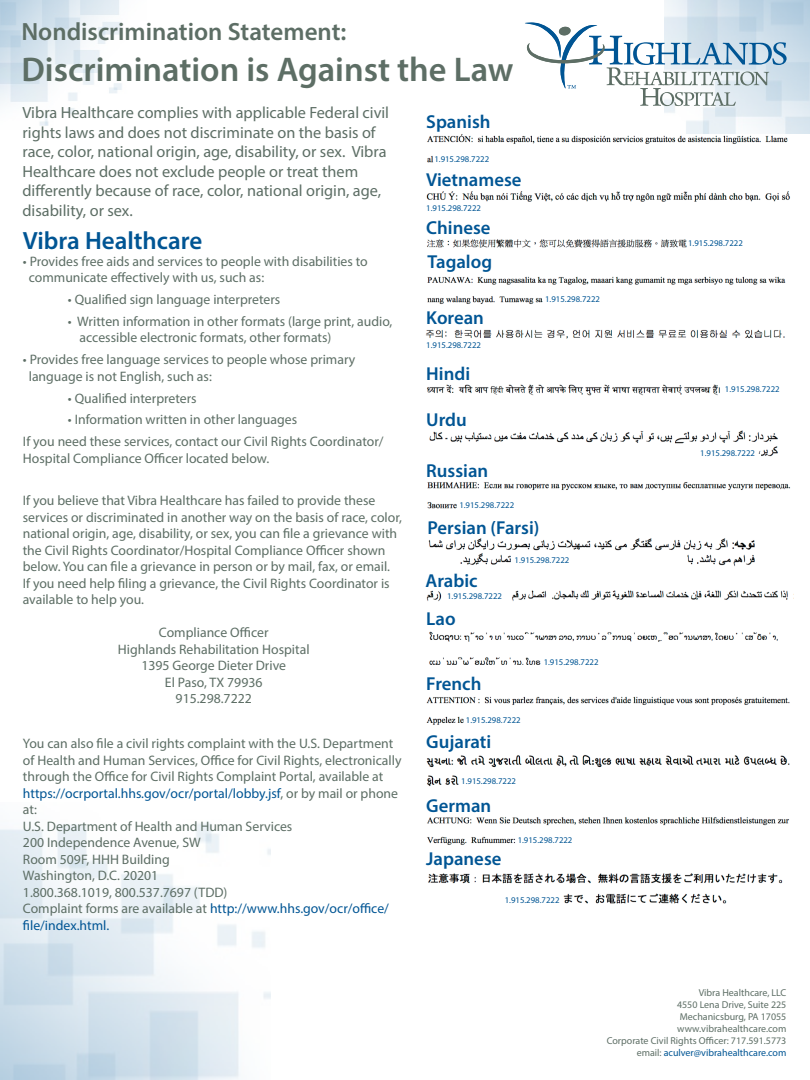
<style>
.page{position:relative;width:810px;height:1080px;background:#fff}
.page>*{position:absolute;margin:0;border:0;box-sizing:border-box;transform-origin:0 0}
.t1{font:600 34.38px "Myriad Pro";color:#5d6e65}
.t2{font:600 25px "Myriad Pro";color:#5d6e65}
.t3{font:600 25px "Myriad Pro";color:#005594}
.t4{font:600 18.75px "Myriad Pro";color:#005594}
.t5{font:16.25px/19.5px "Myriad Pro";color:#5d6e65}
.t6{font:13.75px/16.5px "Myriad Pro";color:#5d6e65}
.t7{font:13.75px/16.5px "Myriad Pro";color:#005594}
.t8{font:10px "Myriad Pro";color:#5d6e65}
.t9{font:10px "Myriad Pro";color:#005594}
.t10{font:8.75px "Myriad Pro";color:#005594}
.s1{color:#005594}
.s2{color:#5d6e65}
</style>
<div class="page">
<img style="left:427px;top:276px;width:359px;height:28px">
<img style="left:0;top:0;width:122px;height:126px">
<img style="left:427px;top:133px;width:365px;height:30px">
<img style="left:427px;top:239px;width:260px;height:9px">
<img style="left:426px;top:191px;width:365px;height:11px">
<img style="left:428px;top:538px;width:327px;height:29px">
<img style="left:425px;top:329px;width:360px;height:10px">
<img style="left:427px;top:384px;width:293px;height:12px">
<img style="left:429px;top:430px;width:349px;height:27px">
<div style="left:684px;top:454px;width:77px;height:18px;background:#fff"></div>
<img style="left:427px;top:482px;width:364px;height:27px">
<img style="left:426px;top:590px;width:368px;height:12px">
<img style="left:429px;top:631px;width:349px;height:34px">
<img style="left:426px;top:696px;width:364px;height:29px">
<img style="left:426px;top:755px;width:364px;height:32px">
<img style="left:427px;top:817px;width:363px;height:28px">
<img style="left:428px;top:873px;width:355px;height:31px">
<img style="left:664px;top:0;width:146px;height:133px">
<div style="left:672px;top:290px;width:109px;height:14px;background:#fff"></div>
<svg style="left:525px;top:22px;width:262px;height:84px"></svg>
<p class="t2" style="left:21px;top:16px;width:327px">Nondiscrimination Statement:</p>
<p class="t1" style="left:21px;top:48px;width:494px">Discrimination is Against the Law</p>
<p class="t5" style="left:22px;top:103px;width:368px">Vibra Healthcare complies with applicable Federal civil rights laws and does not discriminate on the basis of race, color, national origin, age, disability, or sex. Vibra Healthcare does not exclude people or treat them differently because of race, color, national origin, age, disability, or sex.</p>
<p class="t3" style="left:23px;top:225px;width:181px">Vibra Healthcare</p>
<p class="t6" style="left:29px;top:252px;width:341px;text-indent:-6px">• Provides free aids and services to people with disabilities to communicate effectively with us, such as:</p>
<p class="t6" style="left:68px;top:291px;width:214px">• Qualified sign language interpreters</p>
<p class="t6" style="left:80px;top:313px;width:314px;text-indent:-12px">• Written information in other formats (large print, audio, accessible electronic formats, other formats)</p>
<p class="t6" style="left:29px;top:351px;width:328px;text-indent:-6px">• Provides free language services to people whose primary language is not English, such as:</p>
<p class="t6" style="left:68px;top:389px;width:130px">• Qualified interpreters</p>
<p class="t6" style="left:68px;top:411px;width:231px">• Information written in other languages</p>
<p class="t6" style="left:23px;top:433px;width:362px">If you need these services, contact our Civil Rights Coordinator/<br>Hospital Compliance Officer located below.</p>
<p class="t6" style="left:23px;top:492px;width:381px">If you believe that Vibra Healthcare has failed to provide these services or discriminated in another way on the basis of race, color, national origin, age, disability, or sex, you can file a grievance with the Civil Rights Coordinator/Hospital Compliance Officer shown below. You can file a grievance in person or by mail, fax, or email.<br>If you need help filing a grievance, the Civil Rights Coordinator is available to help you.</p>
<p class="t6" style="left:159px;top:624px;width:111px">Compliance Officer</p>
<p class="t6" style="left:118px;top:641px;width:193px">Highlands Rehabilitation Hospital</p>
<p class="t6" style="left:141px;top:657px;width:146px">1395 George Dieter Drive</p>
<p class="t6" style="left:165px;top:674px;width:99px">El Paso, TX 79936</p>
<p class="t6" style="left:176px;top:690px;width:78px">915.298.7222</p>
<p class="t6" style="left:23px;top:735px;width:380px">You can also file a civil rights complaint with the U.S. Department of Health and Human Services, Office for Civil Rights, electronically through the Office for Civil Rights Complaint Portal, available at <span class="s1">https://ocrportal.hhs.gov/ocr/portal/lobby.jsf</span>, or by mail or phone at:</p>
<p class="t6" style="left:23px;top:818px;width:271px">U.S. Department of Health and Human Services</p>
<p class="t6" style="left:23px;top:834px;width:179px">200 Independence Avenue, SW</p>
<p class="t6" style="left:23px;top:851px;width:148px">Room 509F, HHH Building</p>
<p class="t6" style="left:23px;top:867px;width:137px">Washington, D.C. 20201</p>
<p class="t6" style="left:23px;top:884px;width:206px">1.800.368.1019, 800.537.7697 (TDD)</p>
<p class="t7" style="left:23px;top:900px;width:368px"><span class="s2">Complaint forms are available at</span> http://www.hhs.gov/ocr/office/ file/index.html.</p>
<p class="t4" style="left:426px;top:110px;width:66px">Spanish</p>
<p class="t10" style="left:434px;top:153px;width:56px">1.915.298.7222</p>
<p class="t4" style="left:426px;top:168px;width:97px">Vietnamese</p>
<p class="t10" style="left:426px;top:203px;width:56px">1.915.298.7222</p>
<p class="t4" style="left:426px;top:216px;width:66px">Chinese</p>
<p class="t4" style="left:428px;top:250px;width:66px">Tagalog</p>
<p class="t10" style="left:545px;top:294px;width:56px">1.915.298.7222</p>
<p class="t4" style="left:426px;top:306px;width:59px">Korean</p>
<p class="t10" style="left:426px;top:340px;width:56px">1.915.298.7222</p>
<p class="t4" style="left:426px;top:362px;width:45px">Hindi</p>
<p class="t4" style="left:426px;top:408px;width:42px">Urdu</p>
<p class="t4" style="left:426px;top:459px;width:64px">Russian</p>
<p class="t10" style="left:459px;top:499px;width:56px">1.915.298.7222</p>
<p class="t4" style="left:428px;top:516px;width:113px">Persian (Farsi)</p>
<p class="t10" style="left:515px;top:555px;width:56px">1.915.298.7222</p>
<p class="t4" style="left:426px;top:569px;width:54px">Arabic</p>
<p class="t10" style="left:447px;top:591px;width:56px">1.915.298.7222</p>
<p class="t4" style="left:426px;top:606px;width:31px">Lao</p>
<p class="t10" style="left:544px;top:657px;width:56px">1.915.298.7222</p>
<p class="t4" style="left:426px;top:672px;width:57px">French</p>
<p class="t10" style="left:466px;top:714px;width:56px">1.915.298.7222</p>
<p class="t4" style="left:426px;top:730px;width:67px">Gujarati</p>
<p class="t10" style="left:461px;top:776px;width:56px">1.915.298.7222</p>
<p class="t4" style="left:426px;top:794px;width:67px">German</p>
<p class="t10" style="left:518px;top:834px;width:56px">1.915.298.7222</p>
<p class="t4" style="left:426px;top:847px;width:77px">Japanese</p>
<p class="t10" style="left:505px;top:894px;width:56px">1.915.298.7222</p>
<p class="t10" style="left:688px;top:238px;width:56px">1.915.298.7222</p>
<p class="t10" style="left:725px;top:384px;width:56px">1.915.298.7222</p>
<p class="t10" style="left:700px;top:447px;width:56px">1.915.298.7222</p>
<p class="t8" style="left:699px;top:987px;width:89px">Vibra Healthcare, LLC</p>
<p class="t8" style="left:677px;top:999px;width:111px">4550 Lena Drive, Suite 225</p>
<p class="t8" style="left:680px;top:1011px;width:108px">Mechanicsburg, PA 17055</p>
<p class="t8" style="left:677px;top:1023px;width:111px">www.vibrahealthcare.com</p>
<p class="t8" style="left:607px;top:1035px;width:181px">Corporate Civil Rights Officer: 717.591.5773</p>
<p class="t9" style="left:637px;top:1047px;width:151px"><span class="s2">email:</span> aculver@vibrahealthcare.com</p>
</div>
